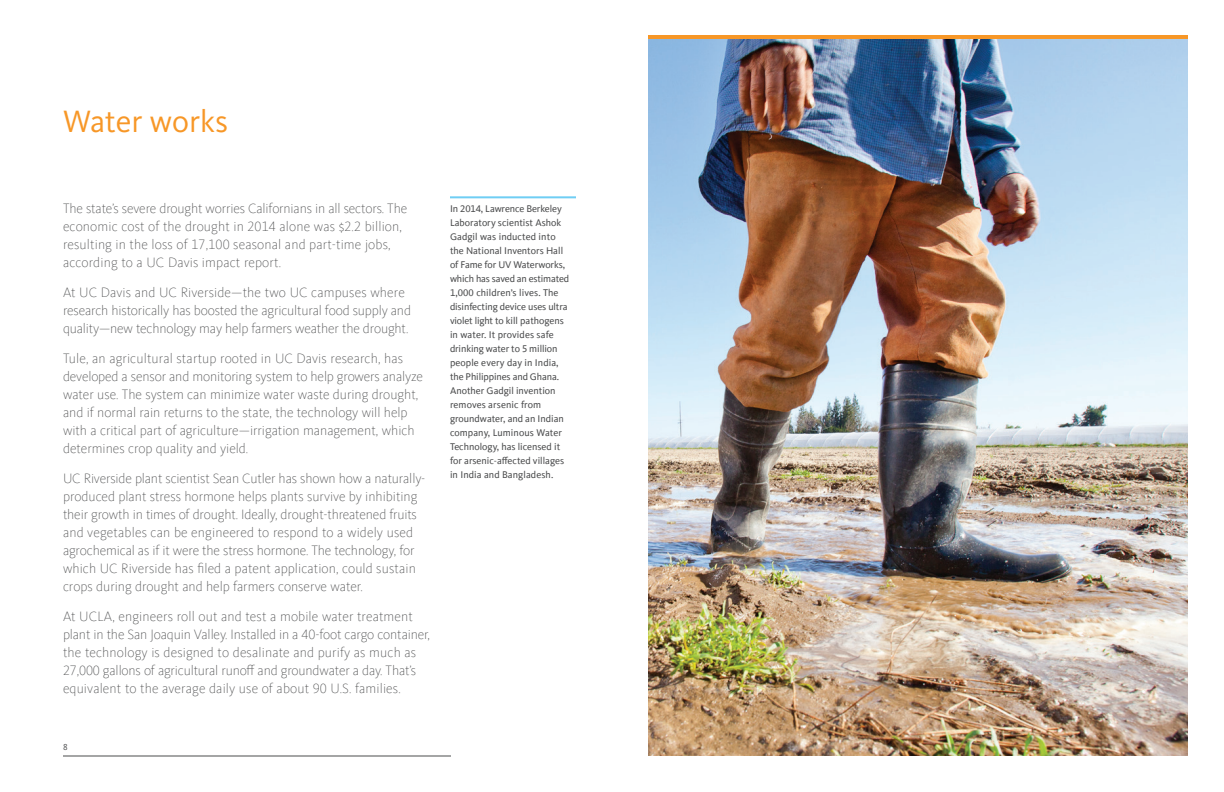
<style>
.page{position:relative;width:1224px;height:792px;background:#fff}
.page>*{position:absolute;margin:0;border:0;box-sizing:border-box;transform-origin:0 0}
.t1{font:32px "Kievit OT";color:#f79727}
.t2{font:300 expanded 14px/18px "Kievit Offc Pro";color:#4b4c4d}
.t3{font:10px/14px "Kievit Offc Pro";color:#4b4c4d}
.t4{font:9px "Kievit OT";color:#4b4c4d}
</style>
<div class="page">
<img style="left:648px;top:39px;width:540px;height:717px">
<hr style="left:63px;top:756px;width:388px;height:1px;background:#4b4c4d">
<hr style="left:648px;top:35px;width:540px;height:4px;background:#f79727">
<hr style="left:450px;top:196px;width:126px;height:2px;background:#6fcef4">
<h1 class="t1" style="left:63px;top:104px;width:167px">Water works</h1>
<p class="t2" style="left:63px;top:199px;width:346px">The state’s severe drought worries Californians in all sectors. The economic cost of the drought in 2014 alone was $2.2 billion, resulting in the loss of 17,100 seasonal and part-time jobs, according to a UC Davis impact report.</p>
<p class="t2" style="left:63px;top:283px;width:350px">At UC Davis and UC Riverside—the two UC campuses where research historically has boosted the agricultural food supply and quality—new technology may help farmers weather the drought.</p>
<p class="t2" style="left:63px;top:349px;width:361px">Tule, an agricultural startup rooted in UC Davis research, has developed a sensor and monitoring system to help growers analyze water use. The system can minimize water waste during drought, and if normal rain returns to the state, the technology will help with a critical part of agriculture—irrigation management, which determines crop quality and yield.</p>
<p class="t2" style="left:63px;top:469px;width:364px">UC Riverside plant scientist Sean Cutler has shown how a naturally&shy;produced plant stress hormone helps plants survive by inhibiting their growth in times of drought. Ideally, drought-threatened fruits and vegetables can be engineered to respond to a widely used agrochemical as if it were the stress hormone. The technology, for which UC Riverside has filed a patent application, could sustain crops during drought and help farmers conserve water.</p>
<p class="t2" style="left:63px;top:607px;width:369px">At UCLA, engineers roll out and test a mobile water treatment plant in the San Joaquin Valley. Installed in a 40-foot cargo container, the technology is designed to desalinate and purify as much as 27,000 gallons of agricultural runoff and groundwater a day. That’s equivalent to the average daily use of about 90 U.S. families.</p>
<p class="t4" style="left:63px;top:742px;width:6px">8</p>
<p class="t3" style="left:450px;top:201px;width:121px">In 2014, Lawrence Berkeley<br>Laboratory scientist Ashok<br>Gadgil was inducted into the National Inventors Hall of Fame for UV Waterworks, which has saved an estimated<br>1,000 children’s lives. The disinfecting device uses ultra violet light to kill pathogens in water. It provides safe drinking water to 5 million people every day in India, the Philippines and Ghana.<br>Another Gadgil invention removes arsenic from groundwater, and an Indian company, Luminous Water<br>Technology, has licensed it for arsenic-affected villages in India and Bangladesh.</p>
</div>
